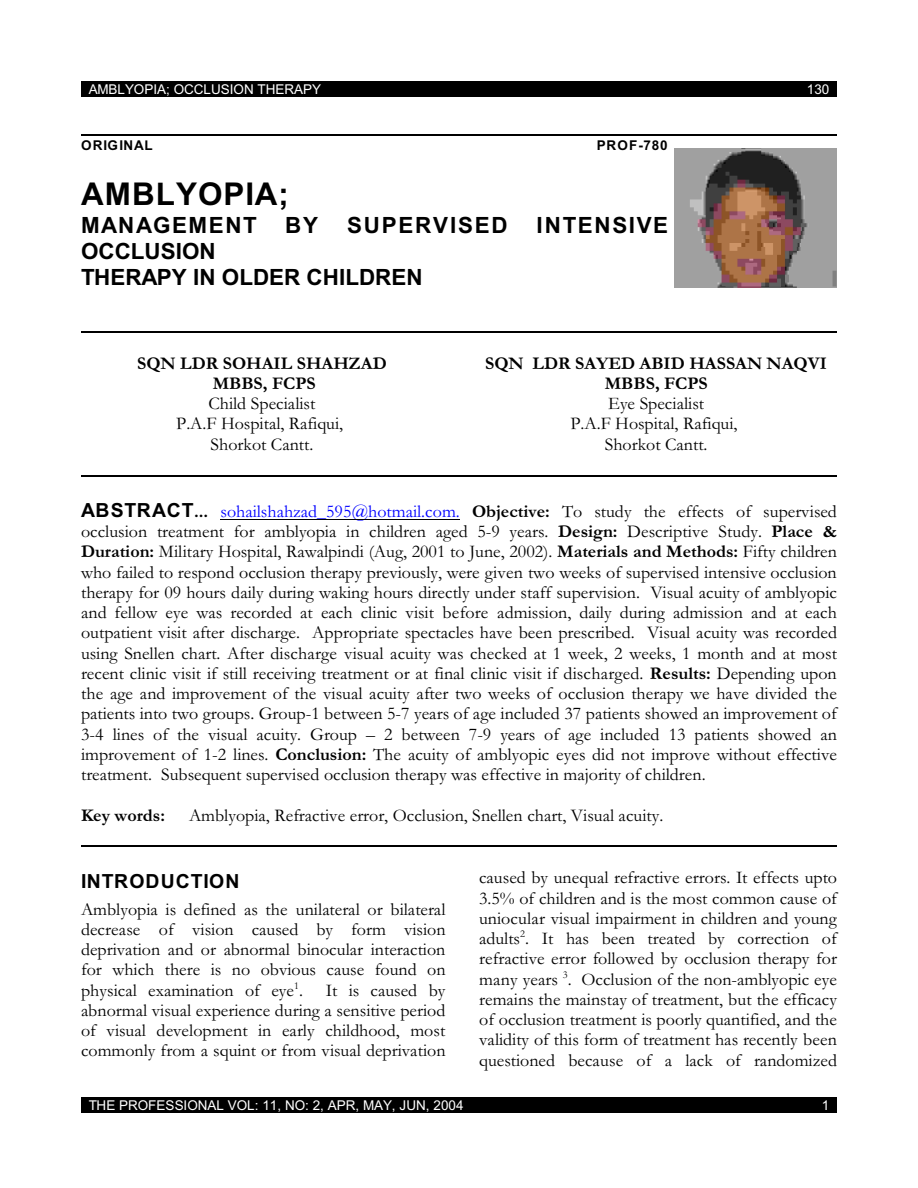
<style>
.page{position:relative;width:918px;height:1188px;background:#fff}
.page>*{position:absolute;margin:0;border:0;box-sizing:border-box;transform-origin:0 0}
.t1{font:700 31.35px "Arial";letter-spacing:.035em;color:#000}
.t2{font:700 22.35px/26px "Arial";color:#000}
.t3{font:700 22.35px "Arial";letter-spacing:.07em;color:#000}
.t4{font:700 22.35px "Arial";letter-spacing:.08em;color:#000}
.t5{font:700 22.35px "Arial";letter-spacing:.035em;color:#000}
.t6{font:700 19.5px "Arial";letter-spacing:.055em;color:#000}
.t7{font:18px/20.2px "Garamond";color:#000;text-align:justify}
.t8{font:700 18px/20.1px "Garamond";letter-spacing:.005em;color:#000;text-align:center}
.t9{font:13.5px "Arial";letter-spacing:-.005em;color:#fff}
.t10{font:700 13.5px "Arial";letter-spacing:.07em;color:#000}
.t11{font:10.5px "Garamond";color:#000}
.s1{font-family:"Arial";font-weight:700;font-size:19.5px}
.s2{font-weight:700}
.s3{color:#00f}
</style>
<div class="page">
<div style="left:81px;top:81px;width:756px;height:15px;background:#000"></div>
<div style="left:81px;top:1098px;width:756px;height:15px;background:#000"></div>
<hr style="left:220px;top:519px;width:240px;height:1px;background:#000">
<hr style="left:81px;top:134px;width:756px;height:2px;background:#000">
<hr style="left:81px;top:331px;width:756px;height:2px;background:#000">
<hr style="left:81px;top:475px;width:756px;height:2px;background:#000">
<hr style="left:81px;top:845px;width:756px;height:2px;background:#000">
<img style="left:675px;top:148px;width:162px;height:140px">
<p class="t9" style="left:89px;top:84px;width:234px">AMBLYOPIA; OCCLUSION THERAPY</p>
<p class="t9" style="left:807px;top:84px;width:24px">130</p>
<p class="t10" style="left:81px;top:141px;width:73px">ORIGINAL</p>
<p class="t10" style="left:597px;top:141px;width:72px">PROF-780</p>
<h1 class="t1" style="left:81px;top:182px;width:209px">AMBLYOPIA;</h1>
<p class="t3" style="left:81px;top:217px;width:177px">MANAGEMENT</p>
<p class="t5" style="left:285px;top:217px;width:34px">BY</p>
<p class="t4" style="left:347px;top:217px;width:162px">SUPERVISED</p>
<p class="t3" style="left:537px;top:217px;width:133px">INTENSIVE</p>
<p class="t2" style="left:81px;top:240px;width:343px">OCCLUSION<br>THERAPY IN OLDER CHILDREN</p>
<p class="t8" style="left:137px;top:355px;width:251px">SQN LDR SOHAIL SHAHZAD<br>MBBS, FCPS</p>
<p class="t7" style="left:176px;top:396px;width:168px;text-align:center">Child Specialist<br>P.A.F Hospital, Rafiqui,<br>Shorkot Cantt.</p>
<p class="t8" style="left:485px;top:355px;width:343px">SQN LDR SAYED ABID HASSAN NAQVI<br>MBBS, FCPS</p>
<p class="t7" style="left:570px;top:396px;width:169px;text-align:center">Eye Specialist<br>P.A.F Hospital, Rafiqui,<br>Shorkot Cantt.</p>
<p class="t7" style="left:81px;top:503px;width:758px"><span class="s1">ABSTRACT</span><span class="s2">...</span> <span class="s3">sohailshahzad_595@hotmail.com.</span> <span class="s2">Objective:</span> To study the effects of supervised occlusion treatment for amblyopia in children aged 5-9 years. <span class="s2">Design:</span> Descriptive Study. <span class="s2">Place &amp; Duration:</span> Military Hospital, Rawalpindi (Aug, 2001 to June, 2002). <span class="s2">Materials and Methods:</span> Fifty children who failed to respond occlusion therapy previously, were given two weeks of supervised intensive occlusion therapy for 09 hours daily during waking hours directly under staff supervision. Visual acuity of amblyopic and fellow eye was recorded at each clinic visit before admission, daily during admission and at each outpatient visit after discharge. Appropriate spectacles have been prescribed. Visual acuity was recorded using Snellen chart. After discharge visual acuity was checked at 1 week, 2 weeks, 1 month and at most recent clinic visit if still receiving treatment or at final clinic visit if discharged. <span class="s2">Results:</span> Depending upon the age and improvement of the visual acuity after two weeks of occlusion therapy we have divided the patients into two groups. Group-1 between 5-7 years of age included 37 patients showed an improvement of 3-4 lines of the visual acuity. Group – 2 between 7-9 years of age included 13 patients showed an improvement of 1-2 lines. <span class="s2">Conclusion:</span> The acuity of amblyopic eyes did not improve without effective treatment. Subsequent supervised occlusion therapy was effective in majority of children.</p>
<p class="t8" style="left:81px;top:807px;width:86px">Key words:</p>
<p class="t7" style="left:189px;top:807px;width:476px">Amblyopia, Refractive error, Occlusion, Snellen chart, Visual acuity.</p>
<p class="t6" style="left:81px;top:873px;width:160px">INTRODUCTION</p>
<p class="t7" style="left:81px;top:901px;width:366px">Amblyopia is defined as the unilateral or bilateral decrease of vision caused by form vision deprivation and or abnormal binocular interaction for which there is no obvious cause found on physical examination of eye .</p>
<p class="t11" style="left:294px;top:982px;width:6px">1</p>
<p class="t7" style="left:81px;top:1002px;width:366px">abnormal visual experience during a sensitive period of visual development in early childhood, most commonly from a squint or from visual deprivation</p>
<p class="t7" style="left:326px;top:982px;width:121px">It is caused by</p>
<p class="t7" style="left:479px;top:870px;width:359px">caused by unequal refractive errors. It effects upto 3.5% of children and is the most common cause of uniocular visual impairment in children and young adults . It has been treated by correction of</p>
<p class="t11" style="left:520px;top:930px;width:6px">2</p>
<p class="t7" style="left:479px;top:951px;width:359px">refractive error followed by occlusion therapy for many years . Occlusion of the non-amblyopic eye</p>
<p class="t11" style="left:563px;top:971px;width:6px">3</p>
<p class="t7" style="left:479px;top:991px;width:359px">remains the mainstay of treatment, but the efficacy of occlusion treatment is poorly quantified, and the validity of this form of treatment has recently been questioned because of a lack of randomized</p>
<p class="t9" style="left:89px;top:1101px;width:376px">THE PROFESSIONAL VOL: 11, NO: 2, APR, MAY, JUN, 2004</p>
<p class="t9" style="left:822px;top:1101px;width:9px">1</p>
</div>
